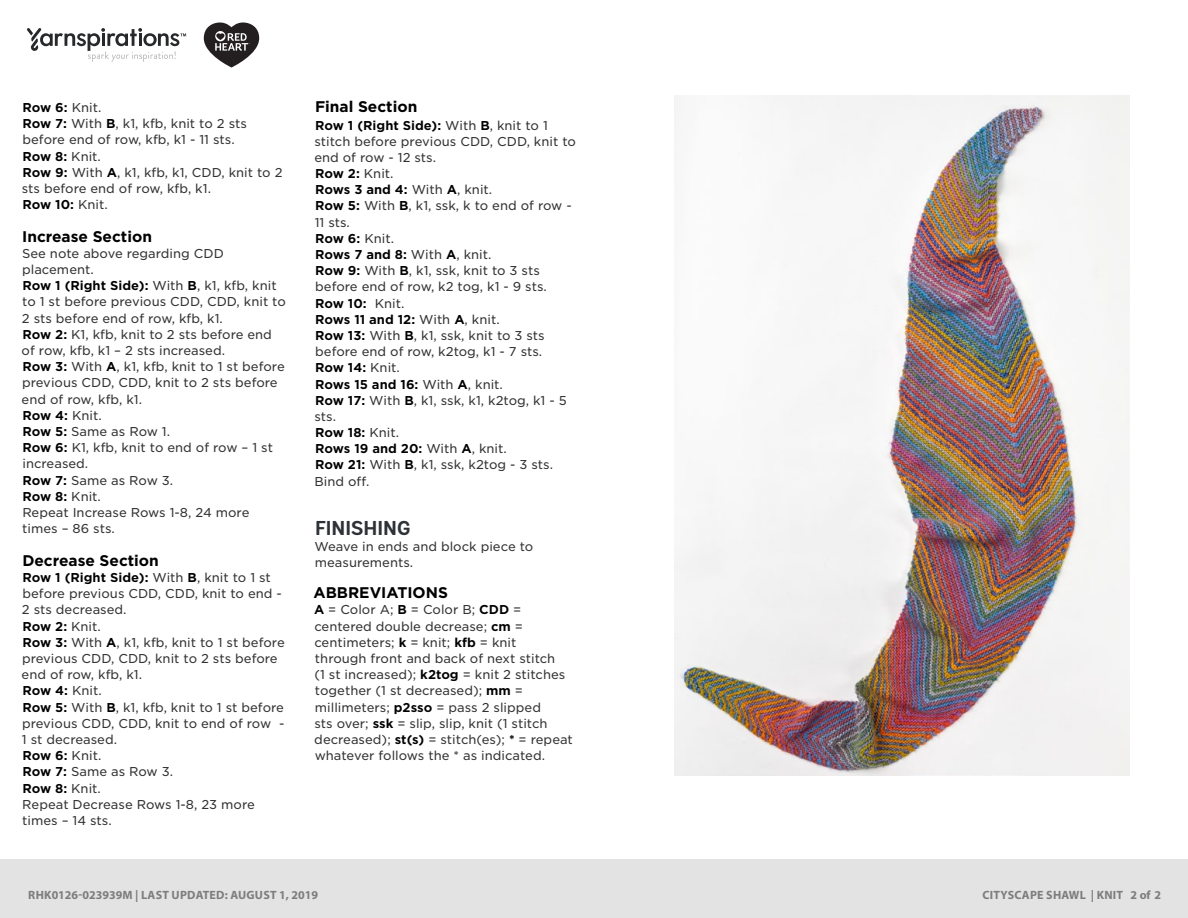
<style>
.page{position:relative;width:1188px;height:918px;background:#fff}
.page>*{position:absolute;margin:0;border:0;box-sizing:border-box;transform-origin:0 0}
.t1{font:700 20.1px "Andes Rounded";color:#2e3236}
.t2{font:700 15.45px "Gotham";color:#000}
.t3{font:12.3px/16.2px "Gotham S Sm";color:#333334}
.t4{font:700 12px "Myriad Pro";letter-spacing:.02em;color:#7d7d7d}
.s1{font-weight:700;color:#000}
</style>
<div class="page">
<img style="left:675px;top:96px;width:455px;height:680px">
<div style="left:0;top:860px;width:1188px;height:58px;background:#e4e3e3"></div>
<svg style="left:27px;top:28px;width:159px;height:34px"></svg>
<svg style="left:204px;top:22px;width:55px;height:46px"></svg>
<p class="t3" style="left:22px;top:99px;width:262px"><span class="s1">Row 6:</span> Knit.<br><span class="s1">Row 7:</span> With <span class="s1">B</span>, k1, kfb, knit to 2 sts before end of row, kfb, k1 - 11 sts.<br><span class="s1">Row 8:</span> Knit.<br><span class="s1">Row 9:</span> With <span class="s1">A</span>, k1, kfb, k1, CDD, knit to 2 sts before end of row, kfb, k1.<br><span class="s1">Row 10:</span> Knit.</p>
<p class="t2" style="left:22px;top:226px;width:131px">Increase Section</p>
<p class="t3" style="left:22px;top:245px;width:266px">See note above regarding CDD placement.<br><span class="s1">Row 1 (Right Side):</span> With <span class="s1">B</span>, k1, kfb, knit to 1 st before previous CDD, CDD, knit to<br>2 sts before end of row, kfb, k1.<br><span class="s1">Row 2:</span> K1, kfb, knit to 2 sts before end of row, kfb, k1 – 2 sts increased.<br><span class="s1">Row 3:</span> With <span class="s1">A</span>, k1, kfb, knit to 1 st before previous CDD, CDD, knit to 2 sts before end of row, kfb, k1.<br><span class="s1">Row 4:</span> Knit.<br><span class="s1">Row 5:</span> Same as Row 1.<br><span class="s1">Row 6:</span> K1, kfb, knit to end of row – 1 st increased.<br><span class="s1">Row 7:</span> Same as Row 3.<br><span class="s1">Row 8:</span> Knit.<br>Repeat Increase Rows 1-8, 24 more times – 86 sts.</p>
<p class="t2" style="left:22px;top:550px;width:138px">Decrease Section</p>
<p class="t3" style="left:22px;top:569px;width:265px"><span class="s1">Row 1 (Right Side):</span> With <span class="s1">B</span>, knit to 1 st before previous CDD, CDD, knit to end -<br>2 sts decreased.<br><span class="s1">Row 2:</span> Knit.<br><span class="s1">Row 3:</span> With <span class="s1">A</span>, k1, kfb, knit to 1 st before previous CDD, CDD, knit to 2 sts before end of row, kfb, k1.<br><span class="s1">Row 4:</span> Knit.<br><span class="s1">Row 5:</span> With <span class="s1">B</span>, k1, kfb, knit to 1 st before previous CDD, CDD, knit to end of row -<br>1 st decreased.<br><span class="s1">Row 6:</span> Knit.<br><span class="s1">Row 7:</span> Same as Row 3.<br><span class="s1">Row 8:</span> Knit.<br>Repeat Decrease Rows 1-8, 23 more times – 14 sts.</p>
<p class="t2" style="left:315px;top:96px;width:104px">Final Section</p>
<p class="t3" style="left:314px;top:117px;width:263px"><span class="s1">Row 1 (Right Side):</span> With <span class="s1">B</span>, knit to 1 stitch before previous CDD, CDD, knit to end of row - 12 sts.<br><span class="s1">Row 2:</span> Knit.<br><span class="s1">Rows 3 and 4:</span> With <span class="s1">A</span>, knit.<br><span class="s1">Row 5:</span> With <span class="s1">B</span>, k1, ssk, k to end of row -<br>11 sts.<br><span class="s1">Row 6:</span> Knit.<br><span class="s1">Rows 7 and 8:</span> With <span class="s1">A</span>, knit.<br><span class="s1">Row 9:</span> With <span class="s1">B</span>, k1, ssk, knit to 3 sts before end of row, k2 tog, k1 - 9 sts.</p>
<p class="t3" style="left:315px;top:295px;width:231px"><span class="s1">Row 10:</span> Knit.<br><span class="s1">Rows 11 and 12:</span> With <span class="s1">A</span>, knit.<br><span class="s1">Row 13:</span> With <span class="s1">B</span>, k1, ssk, knit to 3 sts before end of row, k2tog, k1 - 7 sts.</p>
<p class="t3" style="left:315px;top:360px;width:254px"><span class="s1">Row 14:</span> Knit.<br><span class="s1">Rows 15 and 16:</span> With <span class="s1">A</span>, knit.<br><span class="s1">Row 17:</span> With <span class="s1">B</span>, k1, ssk, k1, k2tog, k1 - 5 sts.<br><span class="s1">Row 18:</span> Knit.<br><span class="s1">Rows 19 and 20:</span> With <span class="s1">A</span>, knit.<br><span class="s1">Row 21:</span> With <span class="s1">B</span>, k1, ssk, k2tog - 3 sts.</p>
<p class="t3" style="left:314px;top:473px;width:57px">Bind off.</p>
<p class="t1" style="left:315px;top:515px;width:97px">FINISHING</p>
<p class="t3" style="left:314px;top:538px;width:220px">Weave in ends and block piece to measurements.</p>
<p class="t2" style="left:314px;top:582px;width:136px">ABBREVIATIONS</p>
<p class="t3" style="left:314px;top:601px;width:260px"><span class="s1">A</span> = Color A; <span class="s1">B</span> = Color B; <span class="s1">CDD</span> = centered double decrease; <span class="s1">cm</span> = centimeters; <span class="s1">k</span> = knit; <span class="s1">kfb</span> = knit<br>through front and back of next stitch<br>(1 st increased); <span class="s1">k2tog</span> = knit 2 stitches together (1 st decreased); <span class="s1">mm</span> = millimeters; <span class="s1">p2sso</span> = pass 2 slipped<br>sts over; <span class="s1">ssk</span> = slip, slip, knit (1 stitch decreased); <span class="s1">st(s)</span> = stitch(es); <span class="s1">*</span> = repeat whatever follows the * as indicated.</p>
<p class="t4" style="left:28px;top:887px;width:291px">RHK0126-023939M | LAST UPDATED: AUGUST 1, 2019</p>
<p class="t4" style="left:983px;top:887px;width:180px">CITYSCAPE SHAWL | KNIT 2 of 2</p>
</div>
